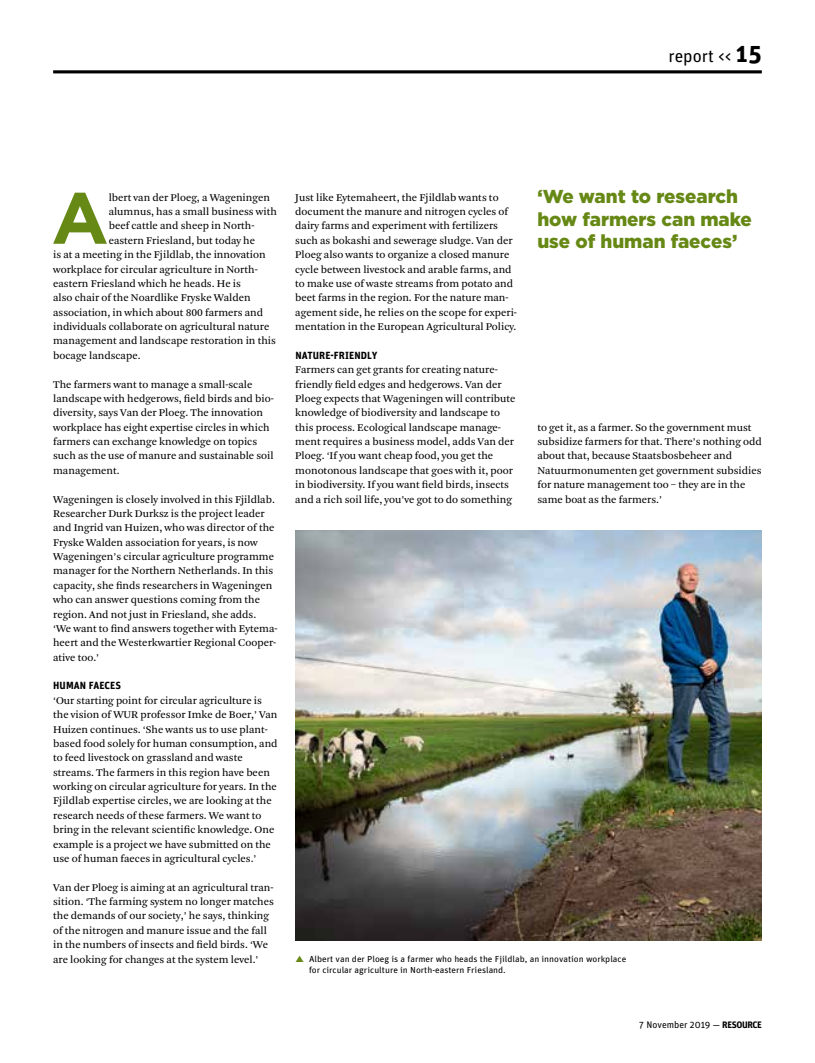
<style>
.page{position:relative;width:815px;height:1063px;background:#fff}
.page>*{position:absolute;margin:0;border:0;box-sizing:border-box;transform-origin:0 0}
.t1{font:700 72.5px "Gotham";color:#668815}
.t2{font:900 18.75px/22.5px "Gotham";color:#668815}
.t3{font:17.5px "Unit OT";color:#000}
.t4{font:10.88px/14.4px "Arnhem Blond";color:#000}
.t5{font:700 10.38px "Unit OT";letter-spacing:.01em;color:#000}
.t6{font:9.62px "Unit OT";color:#000}
.t7{font:8.75px/11.2px "Unit OT";color:#000;scale:1.07 1}
.s1{font-weight:700;font-size:25px}
.s2{font-size:9.38px}
.s3{font-weight:700;font-size:9.38px}
</style>
<div class="page">
<hr style="left:53px;top:70px;width:709px;height:3px;background:#000">
<img style="left:295px;top:530px;width:467px;height:410px">
<h3 class="t3" style="left:668px;top:46px;width:95px">report &lt;&lt; <span class="s1">15</span></h3>
<h1 class="t1" style="left:51px;top:170px;width:59px">A</h1>
<p class="t4" style="left:109px;top:190px;width:163px">lbert van der Ploeg, a Wageningen</p>
<p class="t4" style="left:109px;top:205px;width:170px">alumnus, has a small business with</p>
<p class="t4" style="left:109px;top:219px;width:147px">beef cattle and sheep in North-</p>
<p class="t4" style="left:109px;top:233px;width:148px">eastern Friesland, but today he</p>
<p class="t4" style="left:53px;top:248px;width:214px">is at a meeting in the Fjildlab, the innovation</p>
<p class="t4" style="left:53px;top:262px;width:206px">workplace for circular agriculture in North-</p>
<p class="t4" style="left:53px;top:276px;width:189px">eastern Friesland which he heads. He is</p>
<p class="t4" style="left:53px;top:291px;width:199px">also chair of the Noardlike Fryske Walden</p>
<p class="t4" style="left:53px;top:305px;width:212px">association, in which about 800 farmers and</p>
<p class="t4" style="left:53px;top:320px;width:218px">individuals collaborate on agricultural nature</p>
<p class="t4" style="left:53px;top:334px;width:224px">management and landscape restoration in this</p>
<p class="t4" style="left:53px;top:348px;width:89px">bocage landscape.</p>
<p class="t4" style="left:53px;top:377px;width:222px">The farmers want to manage a small-scale landscape with hedgerows, field birds and bio&shy;diversity, says Van der Ploeg. The innovation workplace has eight expertise circles in which farmers can exchange knowledge on topics such as the use of manure and sustainable soil management.</p>
<p class="t4" style="left:53px;top:492px;width:226px">Wageningen is closely involved in this Fjildlab.<br>Researcher Durk Durksz is the project leader and Ingrid van Huizen, who was director of the Fryske Walden association for years, is now Wageningen’s circular agriculture programme manager for the Northern Netherlands. In this capacity, she finds researchers in Wageningen who can answer questions coming from the region. And not just in Friesland, she adds.<br>‘We want to find answers together with Eytema&shy;heert and the Westerkwartier Regional Cooper&shy;ative too.’</p>
<p class="t5" style="left:53px;top:679px;width:70px">HUMAN FAECES</p>
<p class="t4" style="left:53px;top:693px;width:226px">‘Our starting point for circular agriculture is the vision of WUR professor Imke de Boer,’ Van Huizen continues. ‘She wants us to use plant&shy;based food solely for human consumption, and to feed livestock on grassland and waste streams. The farmers in this region have been working on circular agriculture for years. In the Fjildlab expertise circles, we are looking at the research needs of these farmers. We want to bring in the relevant scientific knowledge. One example is a project we have submitted on the use of human faeces in agricultural cycles.’</p>
<p class="t4" style="left:53px;top:880px;width:222px">Van der Ploeg is aiming at an agricultural tran&shy;sition. ‘The farming system no longer matches the demands of our society,’ he says, thinking of the nitrogen and manure issue and the fall in the numbers of insects and field birds. ‘We are looking for changes at the system level.’</p>
<p class="t4" style="left:295px;top:190px;width:223px">Just like Eytemaheert, the Fjildlab wants to document the manure and nitrogen cycles of dairy farms and experiment with fertilizers such as bokashi and sewerage sludge. Van der Ploeg also wants to organize a closed manure cycle between livestock and arable farms, and to make use of waste streams from potato and beet farms in the region. For the nature man&shy;agement side, he relies on the scope for experi&shy;mentation in the European Agricultural Policy.</p>
<p class="t5" style="left:295px;top:349px;width:84px">NATURE-FRIENDLY</p>
<p class="t4" style="left:295px;top:363px;width:222px">Farmers can get grants for creating nature&shy;friendly field edges and hedgerows. Van der Ploeg expects that Wageningen will contribute knowledge of biodiversity and landscape to this process. Ecological landscape manage&shy;ment requires a business model, adds Van der Ploeg. ‘If you want cheap food, you get the monotonous landscape that goes with it, poor in biodiversity. If you want field birds, insects and a rich soil life, you’ve got to do something</p>
<h2 class="t2" style="left:537px;top:185px;width:216px">‘We want to research how farmers can make use of human faeces’</h2>
<p class="t4" style="left:537px;top:420px;width:226px">to get it, as a farmer. So the government must subsidize farmers for that. There’s nothing odd about that, because Staatsbosbeheer and Natuurmonumenten get government subsidies for nature management too – they are in the same boat as the farmers.’</p>
<p class="t7" style="left:309px;top:953px;width:298px">Albert van der Ploeg is a farmer who heads the Fjildlab, an innovation workplace for circular agriculture in North-eastern Friesland.</p>
<p class="t6" style="left:639px;top:1019px;width:124px">7 November 2019 <span class="s2">—</span> <span class="s3">RESOURCE</span></p>
</div>
